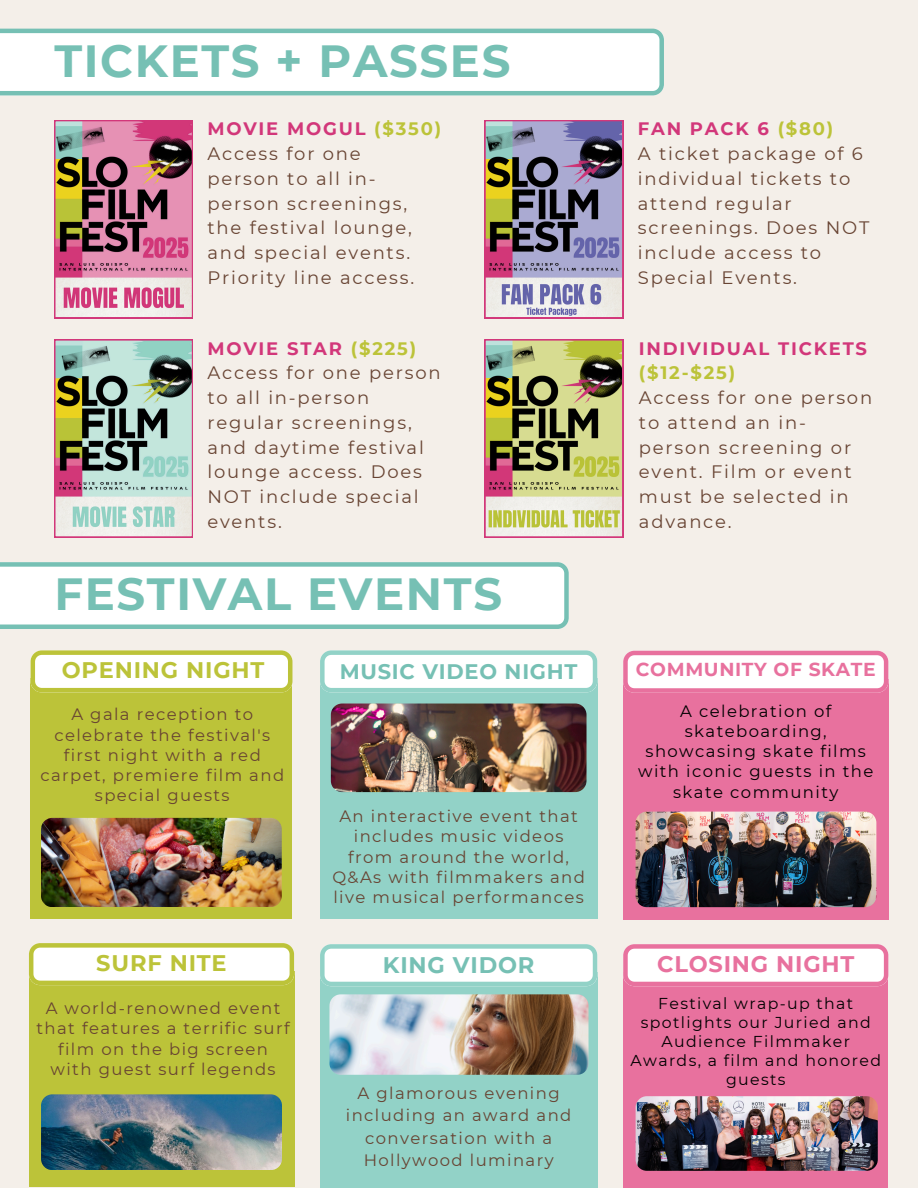
<style>
.page{position:relative;width:918px;height:1188px;background:#f4efe9}
.page>*{position:absolute;margin:0;border:0;box-sizing:border-box;transform-origin:0 0}
.t1{font:700 45px "Montserrat";letter-spacing:.035em;color:#76c0b4}
.t2{font:700 22.5px "Montserrat";letter-spacing:.035em;color:#bcc339}
.t3{font:700 22.5px "Montserrat";letter-spacing:.035em;color:#e8719e}
.t4{font:700 22.5px "Montserrat";letter-spacing:.035em;color:#76c0b4}
.t5{font:700 21px "Montserrat";letter-spacing:.035em;color:#76c0b4}
.t6{font:700 18.75px "Montserrat";letter-spacing:.035em;color:#e8719e}
.t7{font:18px/24.8px "Montserrat";letter-spacing:.1em;color:#684433}
.t8{font:16.5px/20.2px "Montserrat";letter-spacing:.085em;color:#684433;text-align:center}
.t9{font:16.5px/20.2px "Montserrat";letter-spacing:.085em;color:#000;text-align:center}
.t10{font:15.75px/19.2px "Montserrat";letter-spacing:.085em;color:#000;text-align:center}
.s1{font-weight:700;color:#d2377a}
.s2{font-weight:700;color:#bcc339}
</style>
<div class="page">
<svg style="left:0;top:29px;width:664px;height:66px;background:#edf6f5"></svg>
<svg style="left:0;top:562px;width:569px;height:67px;background:#ebf6f4"></svg>
<svg style="left:54px;top:120px;width:139px;height:198px;background:#b17585"></svg>
<svg style="left:54px;top:339px;width:139px;height:198px;background:#9da99e"></svg>
<svg style="left:485px;top:120px;width:138px;height:198px;background:#8d8195"></svg>
<svg style="left:485px;top:339px;width:138px;height:198px;background:#a79f6e"></svg>
<div style="left:31px;top:678px;width:261px;height:241px;background:#bcc339"></div>
<svg style="left:31px;top:650px;width:261px;height:42px;background:#eff1d1"></svg>
<div style="left:29px;top:971px;width:265px;height:216px;background:#bcc339"></div>
<svg style="left:29px;top:943px;width:265px;height:42px;background:#eff0d0"></svg>
<div style="left:320px;top:678px;width:277px;height:241px;background:#92d2c7"></div>
<svg style="left:320px;top:650px;width:277px;height:42px;background:#e6f4f2"></svg>
<div style="left:320px;top:972px;width:277px;height:216px;background:#92d2c7"></div>
<svg style="left:320px;top:944px;width:277px;height:42px;background:#e5f4f1"></svg>
<div style="left:623px;top:679px;width:265px;height:240px;background:#e8719e"></div>
<div style="left:623px;top:651px;width:265px;height:42px;background:#ec8cb0;border-radius:11px"></div>
<svg style="left:623px;top:651px;width:265px;height:41px;background:#f9dfe9"></svg>
<div style="left:623px;top:972px;width:265px;height:216px;background:#e8719e"></div>
<svg style="left:623px;top:944px;width:265px;height:42px;background:#f9dde8"></svg>
<img style="left:331px;top:704px;width:255px;height:88px">
<img style="left:636px;top:812px;width:240px;height:95px;border-radius:11px">
<img style="left:41px;top:818px;width:241px;height:89px;border-radius:11px">
<img style="left:329px;top:994px;width:259px;height:80px;border-radius:11px">
<img style="left:41px;top:1094px;width:241px;height:76px;border-radius:11px">
<img style="left:636px;top:1096px;width:241px;height:74px;border-radius:11px">
<h2 class="t1" style="left:54px;top:34px;width:458px">TICKETS + PASSES</h2>
<p class="t7" style="left:207px;top:116px;width:235px"><span class="s1">MOVIE MOGUL</span> <span class="s2">($350)<br></span>Access for one<br>person to all in&shy;person screenings, the festival lounge, and special events.<br>Priority line access.</p>
<h2 class="t7" style="left:207px;top:336px;width:235px"><span class="s1">MOVIE STAR</span> <span class="s2">($225)<br></span>Access for one person to all in-person regular screenings, and daytime festival lounge access. Does<br>NOT include special events.</h2>
<p class="t1" style="left:54px;top:567px;width:449px">FESTIVAL EVENTS</p>
<h3 class="t2" style="left:62px;top:656px;width:204px">OPENING NIGHT</h3>
<p class="t8" style="left:40px;top:704px;width:245px">A gala reception to celebrate the festival's first night with a red carpet, premiere film and special guests</p>
<p class="t2" style="left:96px;top:949px;width:132px">SURF NITE</p>
<h2 class="t8" style="left:37px;top:998px;width:255px">A world-renowned event that features a terrific surf film on the big screen with guest surf legends</h2>
<p class="t5" style="left:340px;top:658px;width:239px">MUSIC VIDEO NIGHT</p>
<p class="t8" style="left:332px;top:806px;width:254px">An interactive event that includes music videos from around the world,<br>Q&amp;As with filmmakers and live musical performances</p>
<h2 class="t4" style="left:383px;top:952px;width:153px">KING VIDOR</h2>
<p class="t8" style="left:346px;top:1081px;width:227px;line-height:22.5px">A glamorous evening including an award and conversation with a<br>Hollywood luminary</p>
<p class="t7" style="left:638px;top:116px;width:233px"><span class="s1">FAN PACK 6</span> <span class="s2">($80)<br></span>A ticket package of 6 individual tickets to attend regular screenings. Does NOT include access to<br>Special Events.</p>
<p class="t7" style="left:639px;top:336px;width:235px"><span class="s1">INDIVIDUAL TICKETS </span><span class="s2">($12-$25)<br></span>Access for one person to attend an in&shy;person screening or event. Film or event must be selected in advance.</p>
<p class="t6" style="left:636px;top:658px;width:241px">COMMUNITY OF SKATE</p>
<h2 class="t9" style="left:638px;top:701px;width:237px">A celebration of skateboarding, showcasing skate films with iconic guests in the skate community</h2>
<p class="t3" style="left:657px;top:950px;width:199px">CLOSING NIGHT</p>
<p class="t10" style="left:631px;top:993px;width:252px">Festival wrap-up that spotlights our Juried and<br>Audience Filmmaker<br>Awards, a film and honored guests</p>
</div>
